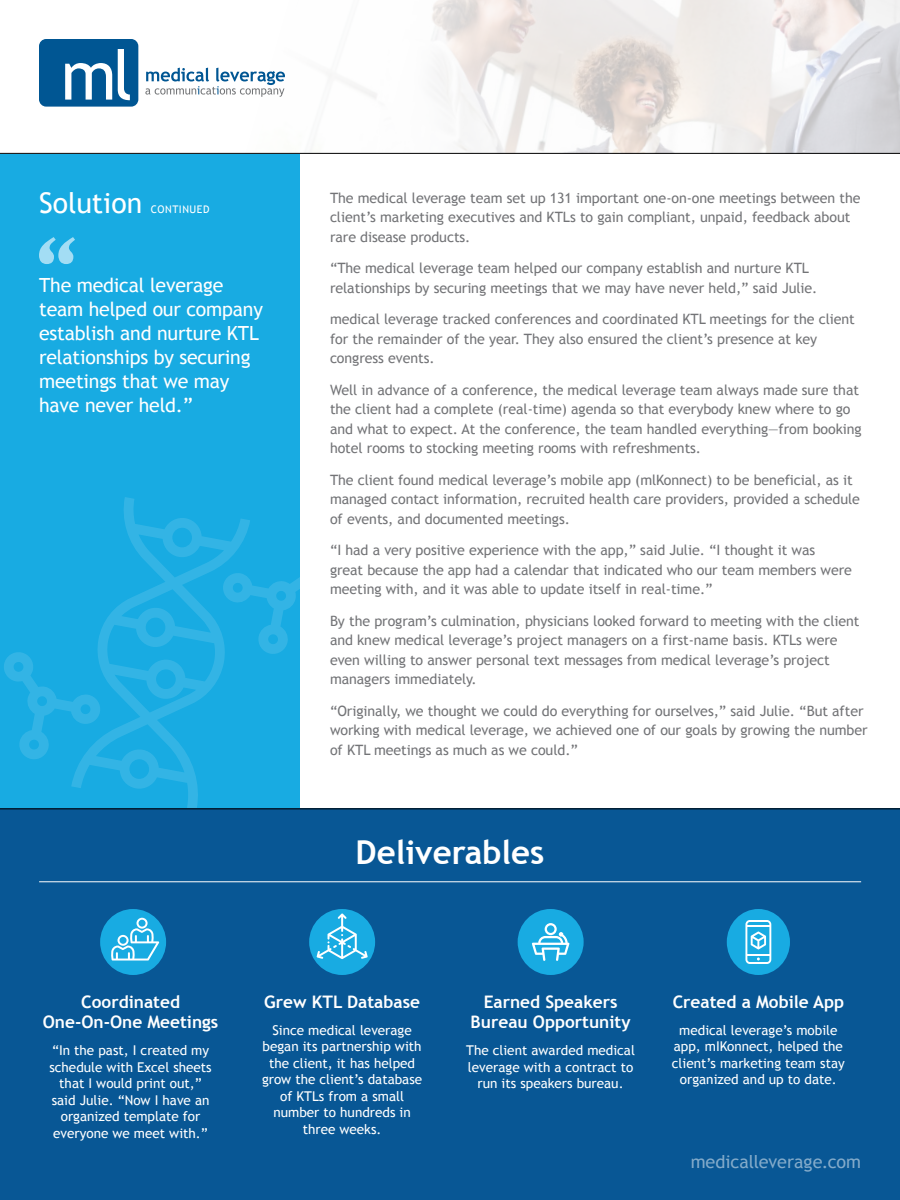
<style>
.page{position:relative;width:900px;height:1200px;background:#fff}
.page>*{position:absolute;margin:0;border:0;box-sizing:border-box;transform-origin:0 0}
.t1{font:700 33px "Trebuchet MS";color:#fff}
.t2{font:19.5px/24px "Trebuchet MS";letter-spacing:-.01em;color:#fff}
.t3{font:18px "Trebuchet MS";color:#fff}
.t4{font:700 17.25px/20.2px "Trebuchet MS";color:#fff;text-align:center}
.t5{font:14.25px/19.5px "Trebuchet MS";letter-spacing:-.005em;color:#737477}
.t6{font:13.5px/16.5px "Trebuchet MS";color:#fff;text-align:center}
.t7{font:10.5px "Trebuchet MS";letter-spacing:.05em;color:#fff}
.s1{font-size:28.5px}
</style>
<div class="page">
<img style="left:168px;top:0;width:732px;height:153px">
<div style="left:0;top:154px;width:300px;height:654px;background:#18abe2"></div>
<svg style="left:71px;top:497px;width:179px;height:311px"></svg>
<svg style="left:222px;top:556px;width:78px;height:99px"></svg>
<svg style="left:4px;top:651px;width:97px;height:110px"></svg>
<div style="left:0;top:808px;width:900px;height:392px;background:#085795"></div>
<div style="left:518px;top:909px;width:66px;height:66px;background:#18abe2;border-radius:50%"></div>
<div style="left:100px;top:909px;width:66px;height:66px;background:#18abe2;border-radius:50%"></div>
<div style="left:727px;top:909px;width:63px;height:66px;background:#18abe2;border-radius:50%"></div>
<div style="left:309px;top:909px;width:66px;height:66px;background:#18abe2;border-radius:50%"></div>
<hr style="left:39px;top:881px;width:822px;height:1px;background:#fff">
<div style="left:39px;top:39px;width:99px;height:68px;background:#005693;border-radius:7px"></div>
<svg style="left:65px;top:63px;width:47px;height:37px"></svg>
<svg style="left:118px;top:49px;width:12px;height:51px"></svg>
<svg style="left:145px;top:68px;width:140px;height:29px"></svg>
<svg style="left:39px;top:237px;width:36px;height:27px"></svg>
<svg style="left:317px;top:913px;width:51px;height:46px"></svg>
<svg style="left:745px;top:920px;width:26px;height:44px"></svg>
<svg style="left:532px;top:923px;width:37px;height:38px"></svg>
<svg style="left:111px;top:918px;width:48px;height:43px"></svg>
<hr style="left:0;top:153px;width:900px;height:1px;background:#000">
<hr style="left:0;top:808px;width:900px;height:1px;background:#000">
<p class="t7" style="left:39px;top:205px;width:172px"><span class="s1">Solution</span> CONTINUED</p>
<h2 class="t2" style="left:39px;top:275px;width:225px">The medical leverage team helped our company establish and nurture KTL relationships by securing meetings that we may have never held.”</h2>
<p class="t5" style="left:330px;top:189px;width:532px">The medical leverage team set up 131 important one-on-one meetings between the client’s marketing executives and KTLs to gain compliant, unpaid, feedback about rare disease products.</p>
<p class="t5" style="left:330px;top:260px;width:489px">“The medical leverage team helped our company establish and nurture KTL relationships by securing meetings that we may have never held,” said Julie.</p>
<p class="t5" style="left:330px;top:311px;width:526px">medical leverage tracked conferences and coordinated KTL meetings for the client for the remainder of the year. They also ensured the client’s presence at key congress events.</p>
<p class="t5" style="left:330px;top:381px;width:533px">Well in advance of a conference, the medical leverage team always made sure that the client had a complete (real-time) agenda so that everybody knew where to go and what to expect. At the conference, the team handled everything—from booking hotel rooms to stocking meeting rooms with refreshments.</p>
<p class="t5" style="left:330px;top:471px;width:532px">The client found medical leverage’s mobile app (mlKonnect) to be beneficial, as it managed contact information, recruited health care providers, provided a schedule of events, and documented meetings.</p>
<p class="t5" style="left:330px;top:542px;width:524px">“I had a very positive experience with the app,” said Julie. “I thought it was great because the app had a calendar that indicated who our team members were meeting with, and it was able to update itself in real-time.”</p>
<p class="t5" style="left:330px;top:612px;width:531px">By the program’s culmination, physicians looked forward to meeting with the client and knew medical leverage’s project managers on a first-name basis. KTLs were even willing to answer personal text messages from medical leverage’s project managers immediately.</p>
<p class="t5" style="left:330px;top:702px;width:539px">“Originally, we thought we could do everything for ourselves,” said Julie. “But after working with medical leverage, we achieved one of our goals by growing the number of KTL meetings as much as we could.”</p>
<h1 class="t1" style="left:356px;top:840px;width:190px">Deliverables</h1>
<p class="t4" style="left:43px;top:993px;width:177px">Coordinated<br>One-On-One Meetings</p>
<p class="t6" style="left:49px;top:1043px;width:164px">“In the past, I created my schedule with Excel sheets that I would print out,” said Julie. “Now I have an organized template for everyone we meet with.”</p>
<p class="t4" style="left:264px;top:993px;width:157px">Grew KTL Database</p>
<p class="t6" style="left:262px;top:1023px;width:162px">Since medical leverage began its partnership with the client, it has helped grow the client’s database of KTLs from a small number to hundreds in three weeks.</p>
<p class="t4" style="left:471px;top:993px;width:162px">Earned Speakers<br>Bureau Opportunity</p>
<p class="t6" style="left:466px;top:1043px;width:170px">The client awarded medical leverage with a contract to run its speakers bureau.</p>
<p class="t4" style="left:673px;top:993px;width:173px">Created a Mobile App</p>
<p class="t6" style="left:672px;top:1023px;width:174px">medical leverage’s mobile app, mIKonnect, helped the client’s marketing team stay organized and up to date.</p>
<p class="t3" style="left:691px;top:1155px;width:172px">medicalleverage.com</p>
</div>
